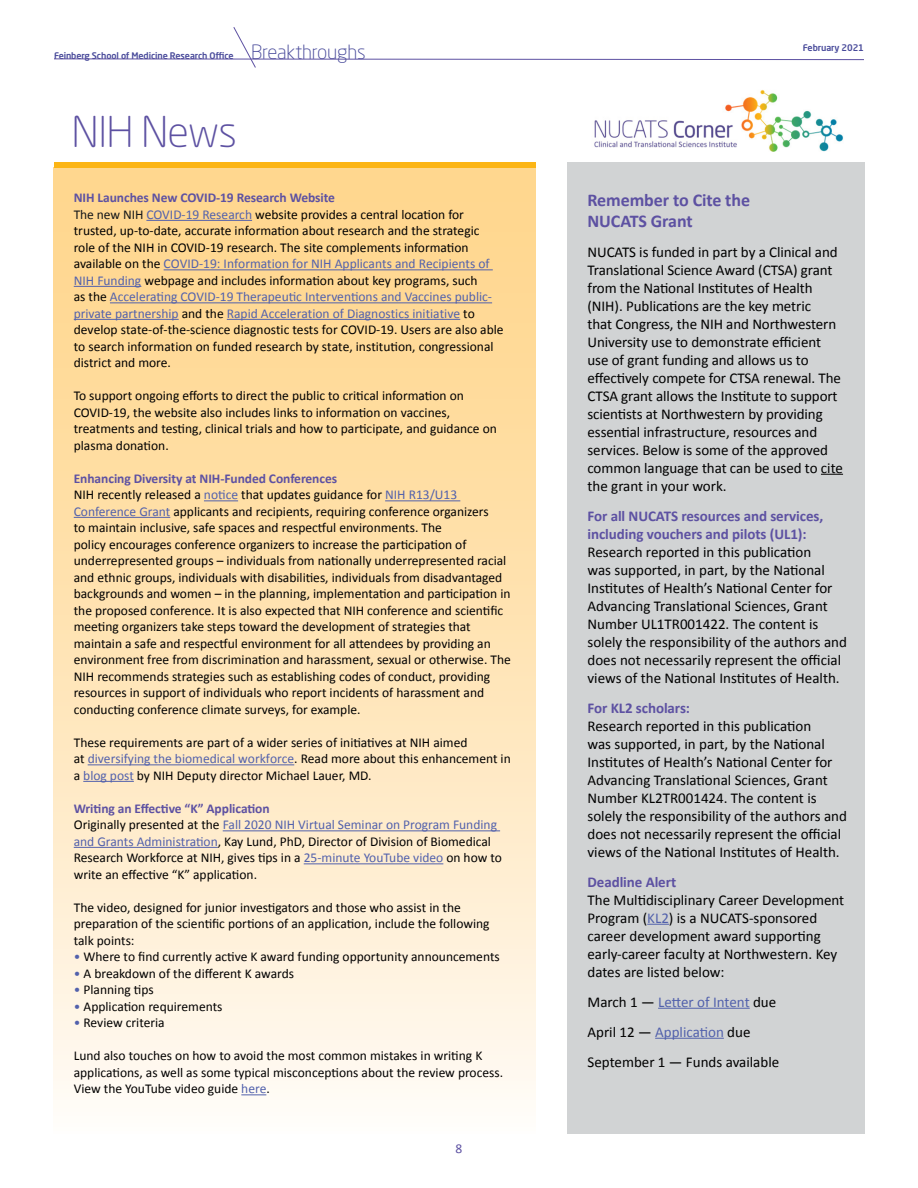
<style>
.page{position:relative;width:918px;height:1188px;background:#fff}
.page>*{position:absolute;margin:0;border:0;box-sizing:border-box;transform-origin:0 0}
.t1{font:300 42px "Neo Sans Pro";letter-spacing:-.02em;color:#5d51a2}
.t2{font:700 18px/21px "Calibri";letter-spacing:-.005em;color:#5d51a2}
.t3{font:15px/18px "Calibri";color:#000}
.t4{font:700 15px/18px "Calibri";letter-spacing:-.005em;color:#5d51a2}
.t5{font:13.5px/16.5px "Calibri";color:#000}
.t6{font:13.5px "Calibri";color:#5d51a2}
.t7{font:500 9px "Neo Sans Pro";letter-spacing:-.01em;color:#484a9a}
.s1{font-weight:300;font-size:19.5px}
.s2{font-weight:700;color:#5d51a2}
.s3{color:#14171a}
.s4{color:#5261ac}
</style>
<div class="page">
<div style="left:54px;top:167px;width:482px;height:967px;background:linear-gradient(to bottom,#ffd283,#fff9f1)"></div>
<div style="left:567px;top:162px;width:297px;height:972px;background:#d1d3d4"></div>
<img style="left:594px;top:90px;width:249px;height:62px">
<svg style="left:54px;top:27px;width:810px;height:41px"></svg>
<svg style="left:821px;top:474px;width:22px;height:1px"></svg>
<svg style="left:647px;top:924px;width:22px;height:1px"></svg>
<hr style="left:658px;top:1008px;width:92px;height:1px;background:#5261ac">
<hr style="left:655px;top:1038px;width:69px;height:1px;background:#5261ac">
<hr style="left:146px;top:220px;width:106px;height:1px;background:#5261ac">
<hr style="left:164px;top:269px;width:329px;height:1px;background:#5261ac">
<hr style="left:74px;top:286px;width:67px;height:1px;background:#5261ac">
<hr style="left:110px;top:302px;width:382px;height:1px;background:#5261ac">
<hr style="left:74px;top:319px;width:105px;height:1px;background:#5261ac">
<hr style="left:227px;top:319px;width:233px;height:1px;background:#5261ac">
<hr style="left:204px;top:500px;width:34px;height:1px;background:#5261ac">
<hr style="left:385px;top:500px;width:75px;height:1px;background:#5261ac">
<hr style="left:74px;top:517px;width:96px;height:1px;background:#5261ac">
<hr style="left:88px;top:764px;width:206px;height:1px;background:#5261ac">
<hr style="left:83px;top:781px;width:51px;height:1px;background:#5261ac">
<hr style="left:223px;top:830px;width:277px;height:1px;background:#5261ac">
<hr style="left:74px;top:847px;width:144px;height:1px;background:#5261ac">
<hr style="left:304px;top:863px;width:139px;height:1px;background:#5261ac">
<svg style="left:241px;top:1094px;width:25px;height:1px"></svg>
<div style="left:54px;top:162px;width:482px;height:5px;background:#fcb515"></div>
<p class="t7" style="left:54px;top:50px;width:313px">Feinberg School of Medicine Research Office <span class="s1">Breakthroughs</span></p>
<p class="t7" style="left:803px;top:42px;width:63px">February 2021</p>
<h1 class="t1" style="left:72px;top:106px;width:167px">NIH News</h1>
<p class="t5" style="left:74px;top:190px;width:431px"><span class="s2">NIH Launches New COVID-19 Research Website<br></span><span class="s3">The new NIH</span> <span class="s4">COVID-19 Research</span> website provides a central location for trusted, up-to-date, accurate information about research and the strategic role of the NIH in COVID-19 research. The site complements information available on the <span class="s4">COVID-19: Information for NIH Applicants and Recipients of NIH Funding</span> webpage and includes information about key programs, such<br>as the <span class="s4">Accelerating COVID-19 Therapeutic Interventions and Vaccines public&shy;private partnership</span> and the <span class="s4">Rapid Acceleration of Diagnostics initiative</span> to develop state-of-the-science diagnostic tests for COVID-19. Users are also able to search information on funded research by state, institution, congressional district and more.</p>
<p class="t5" style="left:74px;top:388px;width:425px">To support ongoing efforts to direct the public to critical information on COVID-19, the website also includes links to information on vaccines, treatments and testing, clinical trials and how to participate, and guidance on plasma donation.</p>
<p class="t5" style="left:74px;top:470px;width:439px"><span class="s2">Enhancing Diversity at NIH-Funded Conferences<br></span>NIH recently released a <span class="s4">notice</span> that updates guidance for <span class="s4">NIH R13/U13<br>Conference Grant</span> applicants and recipients, requiring conference organizers<br>to maintain inclusive, safe spaces and respectful environments. The<br>policy encourages conference organizers to increase the participation of underrepresented groups – individuals from nationally underrepresented racial and ethnic groups, individuals with disabilities, individuals from disadvantaged backgrounds and women – in the planning, implementation and participation in the proposed conference. It is also expected that NIH conference and scientific meeting organizers take steps toward the development of strategies that maintain a safe and respectful environment for all attendees by providing an environment free from discrimination and harassment, sexual or otherwise. The NIH recommends strategies such as establishing codes of conduct, providing resources in support of individuals who report incidents of harassment and conducting conference climate surveys, for example.</p>
<p class="t5" style="left:74px;top:734px;width:439px">These requirements are part of a wider series of initiatives at NIH aimed<br>at <span class="s4">diversifying the biomedical workforce</span>. Read more about this enhancement in a <span class="s4">blog post</span> by NIH Deputy director Michael Lauer, MD.</p>
<p class="t5" style="left:74px;top:800px;width:430px"><span class="s2">Writing an Effective “K” Application<br></span>Originally presented at the <span class="s4">Fall 2020 NIH Virtual Seminar on Program Funding and Grants Administration</span>, Kay Lund, PhD, Director of Division of Biomedical Research Workforce at NIH, gives tips in a <span class="s4">25-minute YouTube video</span> on how to write an effective “K” application.</p>
<p class="t5" style="left:74px;top:899px;width:417px">The video, designed for junior investigators and those who assist in the preparation of the scientific portions of an application, include the following talk points:</p>
<p class="t5" style="left:74px;top:949px;width:428px"><span class="s4">•</span> Where to find currently active K award funding opportunity announcements</p>
<p class="t5" style="left:74px;top:965px;width:222px"><span class="s4">•</span> A breakdown of the different K awards</p>
<p class="t5" style="left:74px;top:982px;width:81px"><span class="s4">•</span> Planning tips</p>
<p class="t5" style="left:74px;top:998px;width:150px"><span class="s4">•</span> Application requirements</p>
<p class="t5" style="left:74px;top:1015px;width:92px"><span class="s4">•</span> Review criteria</p>
<p class="t5" style="left:74px;top:1048px;width:431px">Lund also touches on how to avoid the most common mistakes in writing K applications, as well as some typical misconceptions about the review process.<br>View the YouTube video guide <span class="s4">here</span>.</p>
<p class="t6" style="left:456px;top:1140px;width:8px">8</p>
<h2 class="t2" style="left:588px;top:189px;width:164px">Remember to Cite the<br>NUCATS Grant</h2>
<p class="t3" style="left:588px;top:243px;width:257px">NUCATS is funded in part by a Clinical and Translational Science Award (CTSA) grant from the National Institutes of Health (NIH). Publications are the key metric<br>that Congress, the NIH and Northwestern University use to demonstrate efficient use of grant funding and allows us to effectively compete for CTSA renewal. The CTSA grant allows the Institute to support scientists at Northwestern by providing essential infrastructure, resources and services. Below is some of the approved common language that can be used to cite the grant in your work.</p>
<p class="t4" style="left:588px;top:507px;width:237px">For all NUCATS resources and services, including vouchers and pilots (UL1):</p>
<p class="t3" style="left:588px;top:543px;width:261px">Research reported in this publication<br>was supported, in part, by the National Institutes of Health’s National Center for Advancing Translational Sciences, Grant Number UL1TR001422. The content is solely the responsibility of the authors and does not necessarily represent the official views of the National Institutes of Health.</p>
<p class="t4" style="left:588px;top:699px;width:104px">For KL2 scholars:</p>
<p class="t3" style="left:588px;top:717px;width:261px">Research reported in this publication<br>was supported, in part, by the National Institutes of Health’s National Center for Advancing Translational Sciences, Grant Number KL2TR001424. The content is solely the responsibility of the authors and does not necessarily represent the official views of the National Institutes of Health.</p>
<p class="t4" style="left:588px;top:873px;width:90px">Deadline Alert</p>
<p class="t3" style="left:588px;top:891px;width:258px">The Multidisciplinary Career Development Program (<span class="s4">KL2</span>) is a NUCATS-sponsored career development award supporting early-career faculty at Northwestern. Key dates are listed below:</p>
<p class="t3" style="left:588px;top:987px;width:193px;line-height:30px">March 1 — <span class="s4">Letter of Intent</span> due<br>April 12 — <span class="s4">Application</span> due<br>September 1 — Funds available</p>
</div>
